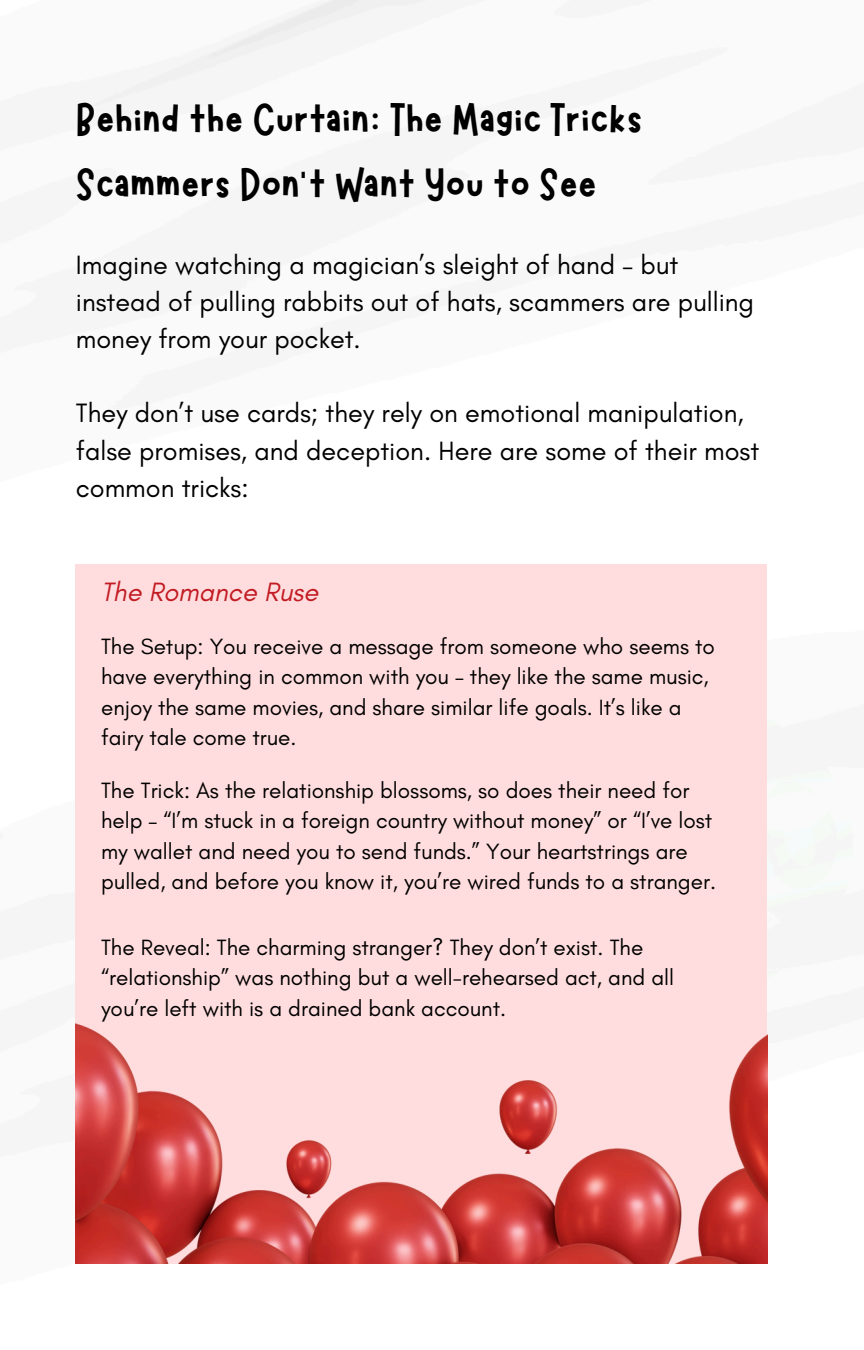
<style>
.page{position:relative;width:864px;height:1350px;background:#fff}
.page>*{position:absolute;margin:0;border:0;box-sizing:border-box;transform-origin:0 0}
.t1{font:47.25px/65.7px "Marykate";color:#000}
.t2{font:27px/37.1px "Glacial Indifference";color:#000}
.t3{font:italic 27px "Glacial Indifference";color:#c21b23}
.t4{font:22.5px/30.4px "Glacial Indifference";color:#000}
</style>
<div class="page">
<img style="left:75px;top:0;width:693px;height:1264px">
<div style="left:76px;top:564px;width:691px;height:699px;background:#ffddde"></div>
<img style="left:76px;top:1022px;width:692px;height:241px">
<h1 class="t1" style="left:76px;top:82px;width:568px">Behind the Curtain: The Magic Tricks<br>Scammers Don’t Want You to See</h1>
<h2 class="t2" style="left:76px;top:246px;width:680px">Imagine watching a magician’s sleight of hand – but instead of pulling rabbits out of hats, scammers are pulling money from your pocket.</h2>
<h2 class="t2" style="left:76px;top:394px;width:685px">They don’t use cards; they rely on emotional manipulation, false promises, and deception. Here are some of their most common tricks:</h2>
<h2 class="t3" style="left:101px;top:575px;width:218px">The Romance Ruse</h2>
<p class="t4" style="left:101px;top:631px;width:615px">The Setup: You receive a message from someone who seems to have everything in common with you – they like the same music, enjoy the same movies, and share similar life goals. It’s like a fairy tale come true.</p>
<p class="t4" style="left:101px;top:775px;width:617px">The Trick: As the relationship blossoms, so does their need for help – “I’m stuck in a foreign country without money” or “I’ve lost my wallet and need you to send funds.” Your heartstrings are pulled, and before you know it, you’re wired funds to a stranger.</p>
<p class="t4" style="left:101px;top:932px;width:575px">The Reveal: The charming stranger? They don’t exist. The “relationship” was nothing but a well-rehearsed act, and all you’re left with is a drained bank account.</p>
</div>
